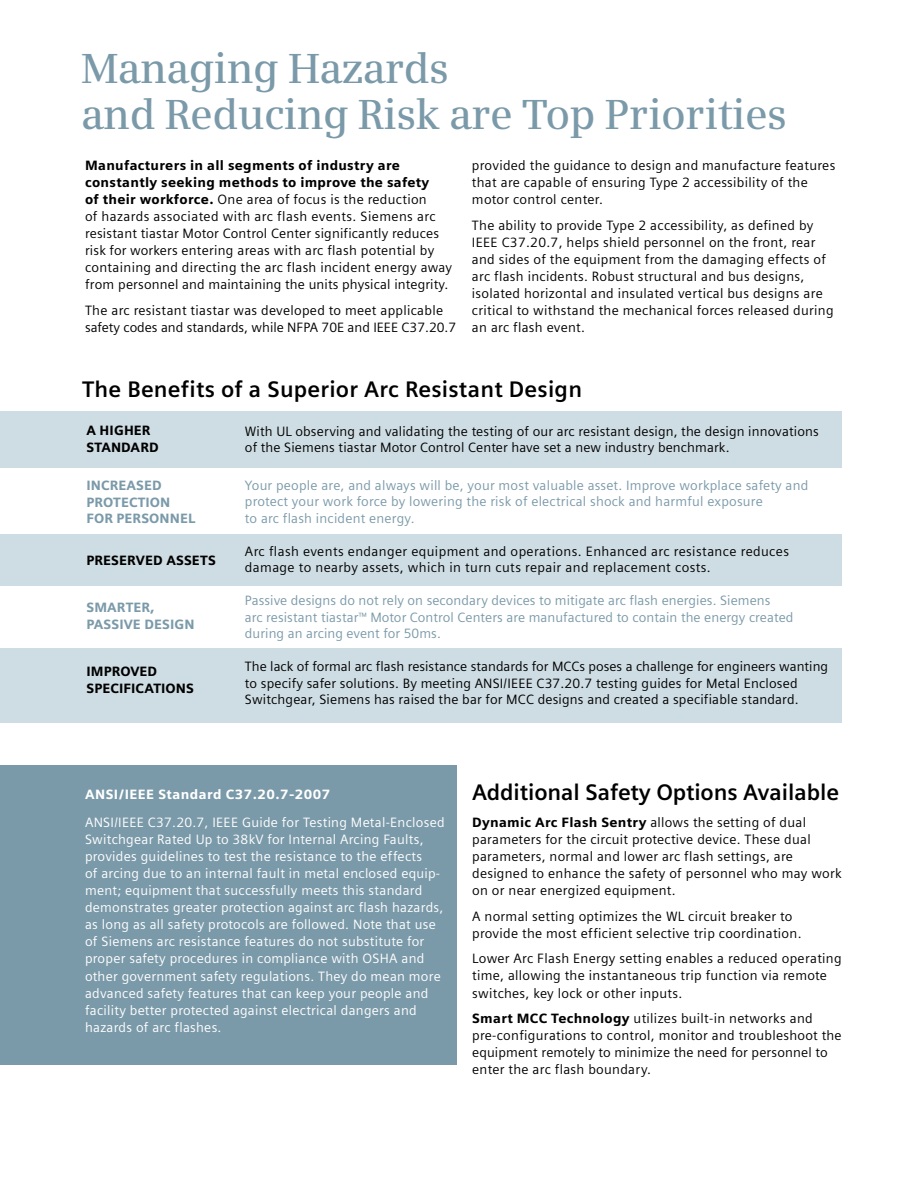
<style>
.page{position:relative;width:918px;height:1188px;background:#fff}
.page>*{position:absolute;margin:0;border:0;box-sizing:border-box;transform-origin:0 0}
.t1{font:600 42px/46.5px "Siemens Serif";letter-spacing:-.015em;color:#7b9aa9}
.t2{font:700 22.5px "Siemens Sans";letter-spacing:.01em;color:#000}
.t3{font:13.5px/17.1px "Siemens Sans";letter-spacing:.02em;color:#000}
.t4{font:13.5px/17.1px "Siemens Sans";letter-spacing:.02em;color:#fff}
.t5{font:13.5px/16.5px "Siemens Sans";letter-spacing:.005em;color:#7b9aa9}
.t6{font:900 13.5px/16.5px "Siemens Sans";letter-spacing:.005em;color:#000}
.t7{font:900 13.5px/16.5px "Siemens Sans";letter-spacing:.005em;color:#7b9aa9}
.t8{font:900 13.5px "Siemens Sans";letter-spacing:.035em;color:#fff}
.s1{font-weight:900}
.s2{font-size:10.5px}
</style>
<div class="page">
<div style="left:0;top:411px;width:841px;height:311px;background:#cedce3"></div>
<div style="left:0;top:469px;width:850px;height:65px;background:#fff"></div>
<div style="left:0;top:586px;width:850px;height:62px;background:#fff"></div>
<div style="left:0;top:765px;width:457px;height:300px;background:#7b9aa9"></div>
<h1 class="t1" style="left:81px;top:45px;width:708px">Managing Hazards<br>and Reducing Risk are Top Priorities</h1>
<p class="t3" style="left:472px;top:157px;width:365px">provided the guidance to design and manufacture features that are capable of ensuring Type 2 accessibility of the motor control center.</p>
<p class="t3" style="left:472px;top:217px;width:363px">The ability to provide Type 2 accessibility, as defined by IEEE C37.20.7, helps shield personnel on the front, rear and sides of the equipment from the damaging effects of arc flash incidents. Robust structural and bus designs, isolated horizontal and insulated vertical bus designs are critical to withstand the mechanical forces released during an arc flash event.</p>
<p class="t3" style="left:85px;top:157px;width:369px"><span class="s1">Manufacturers in all segments of industry are constantly seeking methods to improve the safety<br>of their workforce.</span> One area of focus is the reduction<br>of hazards associated with arc flash events. Siemens arc resistant tiastar Motor Control Center significantly reduces risk for workers entering areas with arc flash potential by containing and directing the arc flash incident energy away from personnel and maintaining the units physical integrity.</p>
<p class="t3" style="left:85px;top:302px;width:373px">The arc resistant tiastar was developed to meet applicable safety codes and standards, while NFPA 70E and IEEE C37.20.7</p>
<h2 class="t2" style="left:82px;top:377px;width:502px">The Benefits of a Superior Arc Resistant Design</h2>
<p class="t6" style="left:86px;top:422px;width:74px">A HIGHER<br>STANDARD</p>
<p class="t7" style="left:86px;top:477px;width:110px">INCREASED<br>PROTECTION<br>FOR PERSONNEL</p>
<p class="t6" style="left:86px;top:552px;width:131px">PRESERVED ASSETS</p>
<p class="t7" style="left:86px;top:599px;width:110px">SMARTER,<br>PASSIVE DESIGN</p>
<p class="t6" style="left:86px;top:663px;width:109px">IMPROVED<br>SPECIFICATIONS</p>
<p class="t3" style="left:245px;top:423px;width:575px;line-height:16.5px">With UL observing and validating the testing of our arc resistant design, the design innovations of the Siemens tiastar Motor Control Center have set a new industry benchmark.</p>
<p class="t5" style="left:245px;top:477px;width:565px">Your people are, and always will be, your most valuable asset. Improve workplace safety and protect your work force by lowering the risk of electrical shock and harmful exposure<br>to arc flash incident energy.</p>
<p class="t3" style="left:245px;top:543px;width:546px;line-height:16.5px">Arc flash events endanger equipment and operations. Enhanced arc resistance reduces damage to nearby assets, which in turn cuts repair and replacement costs.</p>
<p class="t5" style="left:245px;top:593px;width:550px">Passive designs do not rely on secondary devices to mitigate arc flash energies. Siemens<br>arc resistant tiastar<span class="s2">™</span> Motor Control Centers are manufactured to contain the energy created during an arcing event for 50ms.</p>
<p class="t3" style="left:245px;top:658px;width:585px;line-height:16.5px">The lack of formal arc flash resistance standards for MCCs poses a challenge for engineers wanting to specify safer solutions. By meeting ANSI/IEEE C37.20.7 testing guides for Metal Enclosed<br>Switchgear, Siemens has raised the bar for MCC designs and created a specifiable standard.</p>
<p class="t8" style="left:85px;top:786px;width:247px">ANSI/IEEE Standard C37.20.7-2007</p>
<p class="t4" style="left:85px;top:814px;width:361px">ANSI/IEEE C37.20.7, IEEE Guide for Testing Metal-Enclosed Switchgear Rated Up to 38kV for Internal Arcing Faults, provides guidelines to test the resistance to the effects<br>of arcing due to an internal fault in metal enclosed equip&shy;ment; equipment that successfully meets this standard demonstrates greater protection against arc flash hazards, as long as all safety protocols are followed. Note that use of Siemens arc resistance features do not substitute for proper safety procedures in compliance with OSHA and other government safety regulations. They do mean more advanced safety features that can keep your people and facility better protected against electrical dangers and hazards of arc flashes.</p>
<h2 class="t2" style="left:472px;top:780px;width:368px">Additional Safety Options Available</h2>
<p class="t3" style="left:472px;top:814px;width:371px"><span class="s1">Dynamic Arc Flash Sentry</span> allows the setting of dual parameters for the circuit protective device. These dual parameters, normal and lower arc flash settings, are designed to enhance the safety of personnel who may work on or near energized equipment.</p>
<p class="t3" style="left:472px;top:907px;width:331px">A normal setting optimizes the WL circuit breaker to provide the most efficient selective trip coordination.</p>
<p class="t3" style="left:472px;top:950px;width:371px">Lower Arc Flash Energy setting enables a reduced operating time, allowing the instantaneous trip function via remote switches, key lock or other inputs.</p>
<p class="t3" style="left:472px;top:1010px;width:371px"><span class="s1">Smart MCC Technology</span> utilizes built-in networks and pre-configurations to control, monitor and troubleshoot the equipment remotely to minimize the need for personnel to enter the arc flash boundary.</p>
</div>
